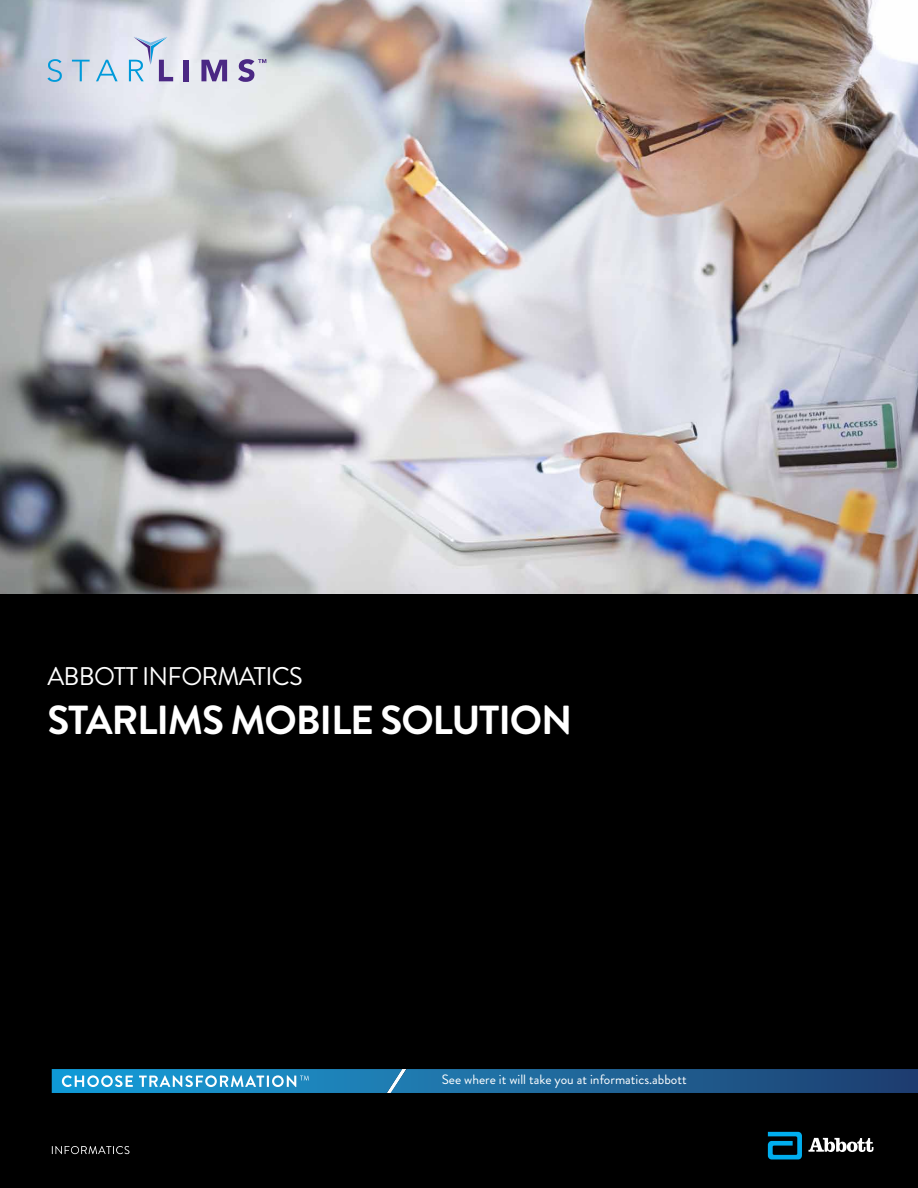
<style>
.page{position:relative;width:918px;height:1188px;background:#000}
.page>*{position:absolute;margin:0;border:0;box-sizing:border-box;transform-origin:0 0}
.t1{font:700 40.5px "Brandon Grotesque";letter-spacing:-.03em;color:#fff}
.t2{font:25.5px "Brandon Grotesque";letter-spacing:-.03em;color:#fff}
.t3{font:13.5px "Brandon Grotesque";color:#fff}
</style>
<div class="page">
<img style="left:0;top:0;width:918px;height:594px">
<svg style="left:768px;top:1132px;width:34px;height:28px"></svg>
<svg style="left:808px;top:1138px;width:66px;height:14px"></svg>
<svg style="left:52px;top:1069px;width:866px;height:24px;background:#2975a7"></svg>
<svg style="left:52px;top:1146px;width:77px;height:8px"></svg>
<svg style="left:47px;top:59px;width:15px;height:23px"></svg>
<svg style="left:72px;top:60px;width:18px;height:21px"></svg>
<svg style="left:96px;top:60px;width:22px;height:21px"></svg>
<svg style="left:129px;top:37px;width:44px;height:44px;background:#becce3"></svg>
<div style="left:184px;top:60px;width:5px;height:21px;background:#4b2884"></div>
<svg style="left:201px;top:60px;width:26px;height:21px"></svg>
<svg style="left:238px;top:59px;width:28px;height:23px"></svg>
<h2 class="t2" style="left:48px;top:659px;width:257px">ABBOTT INFORMATICS</h2>
<h1 class="t1" style="left:48px;top:692px;width:526px">STARLIMS MOBILE SOLUTION</h1>
<p class="t3" style="left:442px;top:1070px;width:246px">See where it will take you at informatics.abbott</p>
</div>
